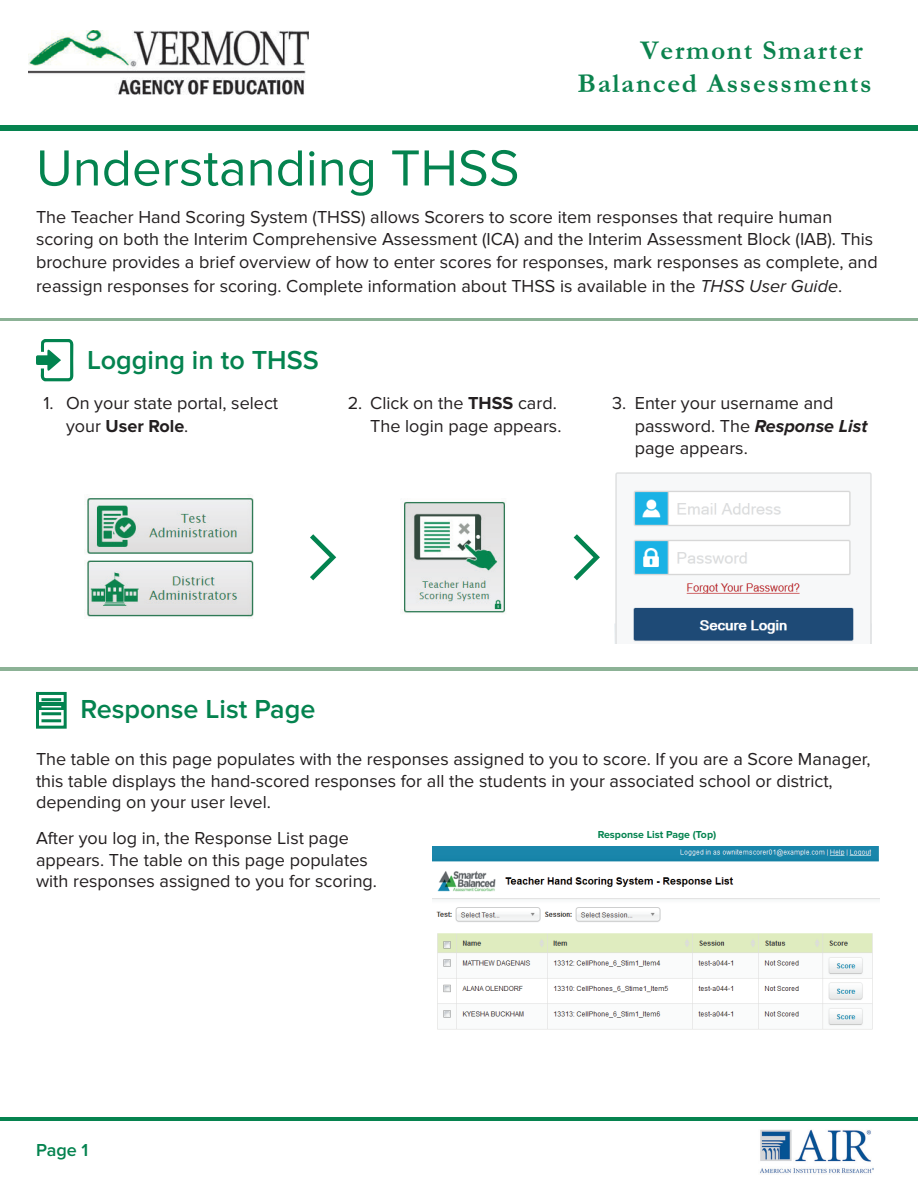
<style>
.page{position:relative;width:918px;height:1188px;background:#fff}
.page>*{position:absolute;margin:0;border:0;box-sizing:border-box;transform-origin:0 0}
.t1{font:52.5px "Proxima Nova";color:#04834f}
.t2{font:700 27.45px/33px "Garamond";letter-spacing:.06em;color:#0b834e}
.t3{font:600 27px "Proxima Nova";color:#04834f}
.BODY{font:18px/22.5px "Proxima Nova";color:#231f20}
.t4{font:600 18px "Proxima Nova";color:#04834f}
.t5{font:700 10.5px "Proxima Nova";color:#04834f}
.s1{font-style:italic}
.s2{font-weight:700}
.s3{font-weight:700;font-style:italic}
</style>
<div class="page">
<div style="left:0;top:125px;width:918px;height:6px;background:#06834f"></div>
<img style="left:28px;top:31px;width:280px;height:64px">
<hr style="left:0;top:1117px;width:918px;height:4px;background:#06834f">
<img style="left:760px;top:1129px;width:114px;height:45px">
<hr style="left:0;top:318px;width:918px;height:3px;background:#8cb296">
<hr style="left:0;top:667px;width:918px;height:3px;background:#8cb296">
<svg style="left:36px;top:339px;width:37px;height:42px"></svg>
<img style="left:87px;top:498px;width:167px;height:119px">
<svg style="left:310px;top:534px;width:26px;height:46px"></svg>
<img style="left:402px;top:501px;width:103px;height:112px">
<svg style="left:574px;top:534px;width:26px;height:46px"></svg>
<img style="left:615px;top:472px;width:257px;height:171px">
<svg style="left:36px;top:692px;width:31px;height:37px"></svg>
<hr style="left:41px;top:712px;width:20px;height:3px;background:#02834f">
<hr style="left:41px;top:719px;width:20px;height:3px;background:#02834f">
<img style="left:432px;top:846px;width:447px;height:184px">
<h2 class="t2" style="left:577px;top:33px;width:296px;text-indent:63px">Vermont Smarter<br>Balanced Assessments</h2>
<h1 class="t1" style="left:36px;top:138px;width:485px">Understanding THSS</h1>
<p class="BODY" style="left:36px;top:206px;width:843px;line-height:23px">The Teacher Hand Scoring System (THSS) allows Scorers to score item responses that require human scoring on both the Interim Comprehensive Assessment (ICA) and the Interim Assessment Block (IAB). This brochure provides a brief overview of how to enter scores for responses, mark responses as complete, and reassign responses for scoring. Complete information about THSS is available in the <span class="s1">THSS User Guide</span>.</p>
<h2 class="t3" style="left:87px;top:345px;width:233px">Logging in to THSS</h2>
<p class="BODY" style="left:66px;top:392px;width:214px;text-indent:-22px">1. On your state portal, select your <span class="s2">User Role</span>.</p>
<p class="BODY" style="left:348px;top:392px;width:215px;text-align:right">2. Click on the <span class="s2">THSS</span> card.<br>The login page appears.</p>
<p class="BODY" style="left:635px;top:392px;width:234px;text-indent:-22px">3. Enter your username and password. The <span class="s3">Response List </span>page appears.</p>
<h2 class="t3" style="left:81px;top:694px;width:236px">Response List Page</h2>
<p class="BODY" style="left:36px;top:749px;width:836px;line-height:21.6px">The table on this page populates with the responses assigned to you to score. If you are a Score Manager, this table displays the hand-scored responses for all the students in your associated school or district, depending on your user level.</p>
<p class="BODY" style="left:36px;top:828px;width:343px;line-height:21.6px">After you log in, the Response List page appears. The table on this page populates with responses assigned to you for scoring.</p>
<h5 class="t5" style="left:598px;top:829px;width:120px">Response List Page (Top)</h5>
<p class="t4" style="left:36px;top:1139px;width:54px">Page 1</p>
</div>
